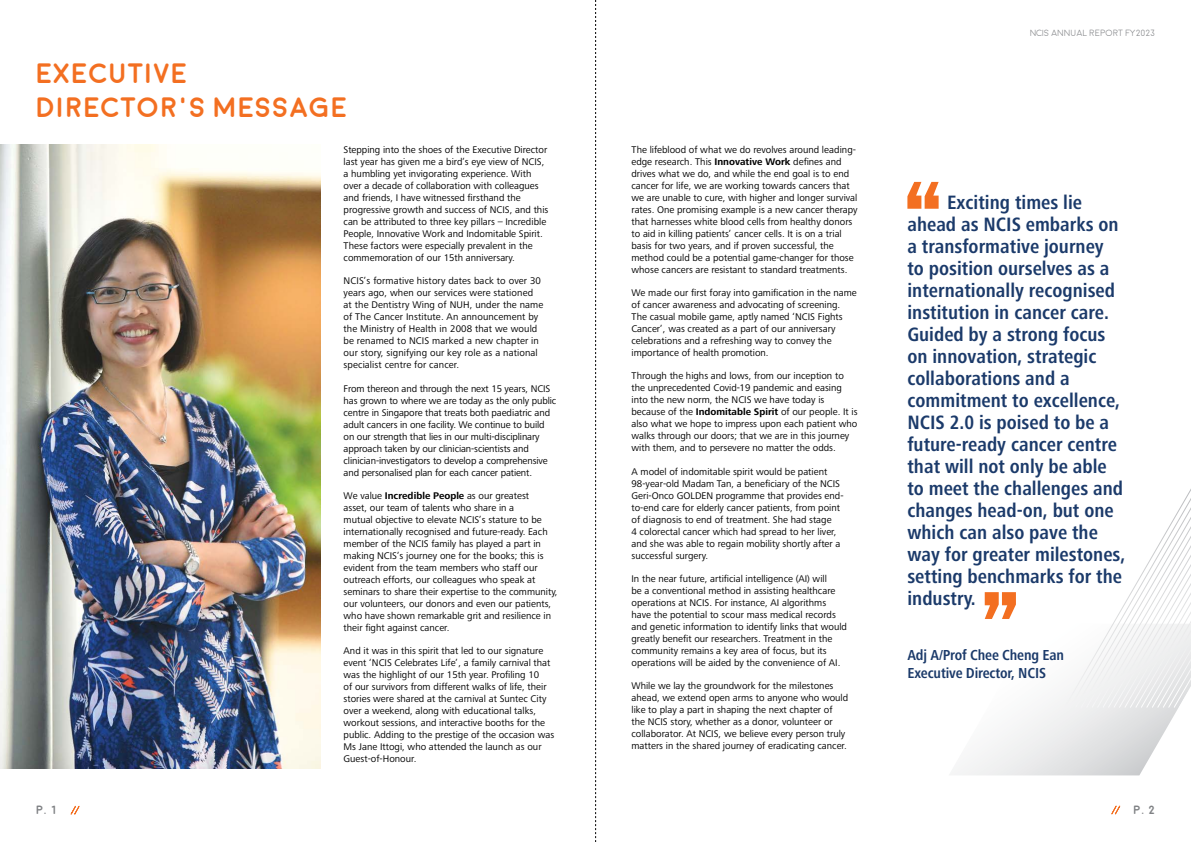
<style>
.page{position:relative;width:1191px;height:842px;background:#fff}
.page>*{position:absolute;margin:0;border:0;box-sizing:border-box;transform-origin:0 0}
.t1{font:700 28px/33.6px "Moon";color:#f36f21}
.t2{font:700 condensed 20px/22px "Frutiger Next";color:#1b3a6a}
.t3{font:700 condensed 15px/18px "Frutiger Next";letter-spacing:-.01em;color:#1b3a6a}
.t4{font:700 12px "Moon";color:#808285}
.t5{font:10px/12px "Frutiger Next";color:#000}
.t6{font:300 9px "Moon";color:#808285}
.s1{font-weight:700}
</style>
<div class="page">
<img style="left:0;top:145px;width:320px;height:624px">
<svg style="left:907px;top:182px;width:31px;height:27px"></svg>
<svg style="left:954px;top:489px;width:237px;height:286px"></svg>
<svg style="left:595px;top:0;width:1px;height:842px"></svg>
<svg style="left:70px;top:805px;width:10px;height:10px"></svg>
<svg style="left:1111px;top:805px;width:9px;height:10px"></svg>
<h1 class="t1" style="left:36px;top:57px;width:313px">EXECUTIVE<br>DIRECTOR’S MESSAGE</h1>
<p class="t5" style="left:343px;top:143px;width:206px">Stepping into the shoes of the Executive Director last year has given me a bird’s eye view of NCIS, a humbling yet invigorating experience. With over a decade of collaboration with colleagues and friends, I have witnessed firsthand the progressive growth and success of NCIS, and this can be attributed to three key pillars – Incredible People, Innovative Work and Indomitable Spirit.<br>These factors were especially prevalent in the commemoration of our 15th anniversary.</p>
<p class="t5" style="left:343px;top:275px;width:201px">NCIS’s formative history dates back to over 30 years ago, when our services were stationed at the Dentistry Wing of NUH, under the name of The Cancer Institute. An announcement by the Ministry of Health in 2008 that we would be renamed to NCIS marked a new chapter in our story, signifying our key role as a national specialist centre for cancer.</p>
<p class="t5" style="left:343px;top:382px;width:214px">From thereon and through the next 15 years, NCIS has grown to where we are today as the only public centre in Singapore that treats both paediatric and adult cancers in one facility. We continue to build on our strength that lies in our multi-disciplinary approach taken by our clinician-scientists and clinician-investigators to develop a comprehensive and personalised plan for each cancer patient.</p>
<p class="t5" style="left:343px;top:489px;width:215px">We value <span class="s1">Incredible People</span> as our greatest<br>asset, our team of talents who share in a<br>mutual objective to elevate NCIS’s stature to be internationally recognised and future-ready. Each member of the NCIS family has played a part in making NCIS’s journey one for the books; this is evident from the team members who staff our outreach efforts, our colleagues who speak at seminars to share their expertise to the community, our volunteers, our donors and even our patients, who have shown remarkable grit and resilience in their fight against cancer.</p>
<p class="t5" style="left:343px;top:645px;width:212px">And it was in this spirit that led to our signature event ‘NCIS Celebrates Life’, a family carnival that was the highlight of our 15th year. Profiling 10<br>of our survivors from different walks of life, their stories were shared at the carnival at Suntec City over a weekend, along with educational talks, workout sessions, and interactive booths for the public. Adding to the prestige of the occasion was Ms Jane Ittogi, who attended the launch as our Guest-of-Honour.</p>
<p class="t4" style="left:36px;top:804px;width:23px">P. 1</p>
<p class="t5" style="left:631px;top:143px;width:228px">The lifeblood of what we do revolves around leading&shy;edge research. This <span class="s1">Innovative Work</span> defines and drives what we do, and while the end goal is to end cancer for life, we are working towards cancers that we are unable to cure, with higher and longer survival rates. One promising example is a new cancer therapy that harnesses white blood cells from healthy donors to aid in killing patients’ cancer cells. It is on a trial basis for two years, and if proven successful, the method could be a potential game-changer for those whose cancers are resistant to standard treatments.</p>
<p class="t5" style="left:631px;top:287px;width:227px">We made our first foray into gamification in the name of cancer awareness and advocating of screening.<br>The casual mobile game, aptly named ‘NCIS Fights Cancer’, was created as a part of our anniversary celebrations and a refreshing way to convey the importance of health promotion.</p>
<p class="t5" style="left:631px;top:370px;width:228px">Through the highs and lows, from our inception to the unprecedented Covid-19 pandemic and easing into the new norm, the NCIS we have today is because of the <span class="s1">Indomitable Spirit</span> of our people. It is also what we hope to impress upon each patient who walks through our doors; that we are in this journey with them, and to persevere no matter the odds.</p>
<p class="t5" style="left:631px;top:465px;width:213px">A model of indomitable spirit would be patient 98-year-old Madam Tan, a beneficiary of the NCIS Geri-Onco GOLDEN programme that provides end&shy;to-end care for elderly cancer patients, from point of diagnosis to end of treatment. She had stage<br>4 colorectal cancer which had spread to her liver, and she was able to regain mobility shortly after a successful surgery.</p>
<p class="t5" style="left:631px;top:573px;width:217px">In the near future, artificial intelligence (AI) will<br>be a conventional method in assisting healthcare operations at NCIS. For instance, AI algorithms have the potential to scour mass medical records and genetic information to identify links that would greatly benefit our researchers. Treatment in the community remains a key area of focus, but its operations will be aided by the convenience of AI.</p>
<p class="t5" style="left:631px;top:680px;width:218px">While we lay the groundwork for the milestones ahead, we extend open arms to anyone who would like to play a part in shaping the next chapter of the NCIS story, whether as a donor, volunteer or collaborator. At NCIS, we believe every person truly matters in the shared journey of eradicating cancer.</p>
<p class="t6" style="left:1030px;top:28px;width:126px">NCIS ANNUAL REPORT FY2023</p>
<p class="t2" style="left:907px;top:192px;width:219px;text-indent:40px">Exciting times lie ahead as NCIS embarks on a transformative journey to position ourselves as a internationally recognised institution in cancer care.<br>Guided by a strong focus on innovation, strategic collaborations and a commitment to excellence,<br>NCIS 2.0 is poised to be a future-ready cancer centre that will not only be able to meet the challenges and changes head-on, but one which can also pave the way for greater milestones, setting benchmarks for the industry.</p>
<h3 class="t3" style="left:907px;top:646px;width:158px">Adj A/Prof Chee Cheng Ean<br>Executive Director, NCIS</h3>
<p class="t4" style="left:1133px;top:804px;width:23px">P. 2</p>
</div>
